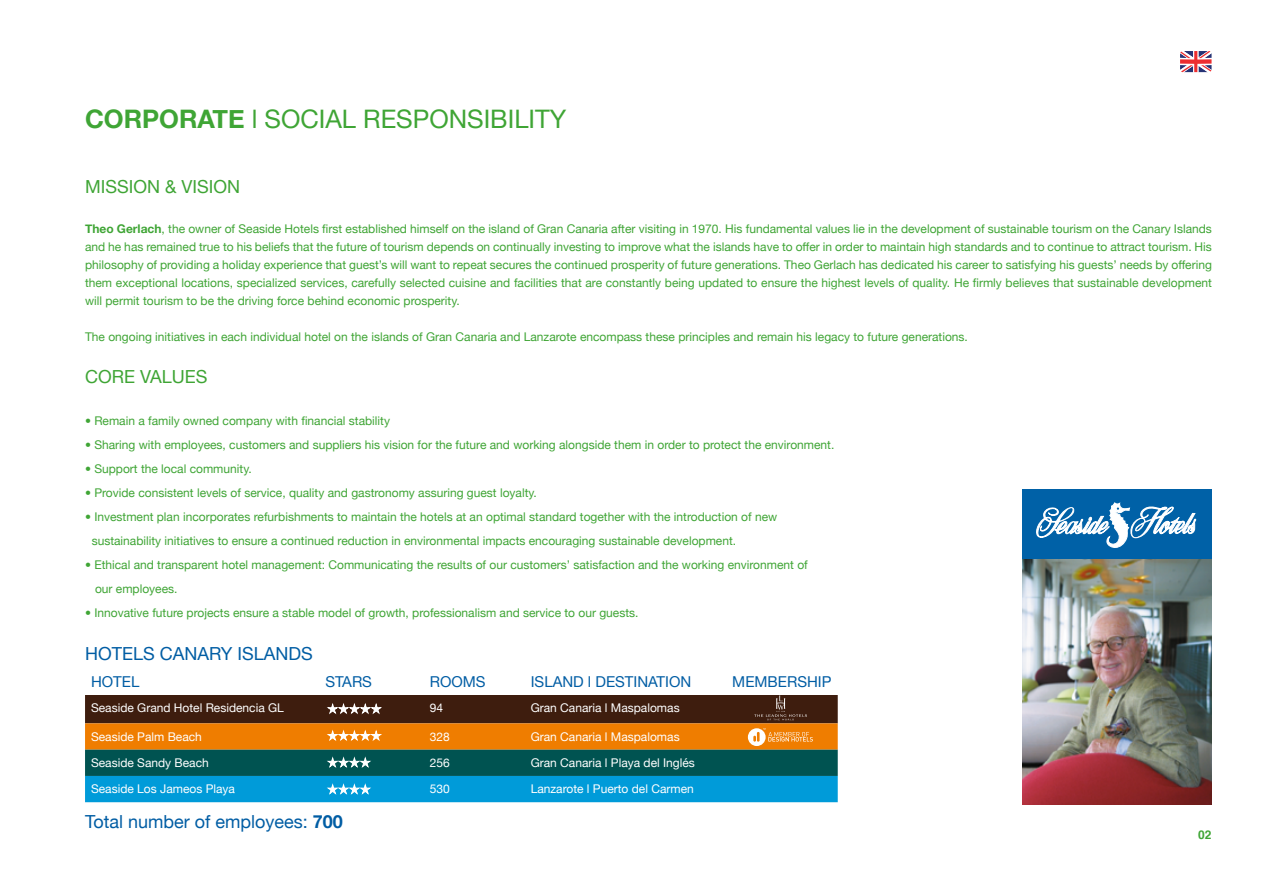
<style>
.page{position:relative;width:1263px;height:893px;background:#fff}
.page>*{position:absolute;margin:0;border:0;box-sizing:border-box;transform-origin:0 0}
.t1{font:25.5px "Helvetica Neue";color:#3fa535}
.t2{font:18px "Helvetica Neue";color:#005da4}
.t3{font:18px "Helvetica Neue";color:#3fa535}
.t4{font:15px "Helvetica Neue";color:#005da4}
.t5{font:12px/24px "Helvetica Neue";color:#3fa535;text-align:justify}
.t6{font:12px "Helvetica Neue";color:#fff}
.t7{font:700 12px "Helvetica";color:#3fa535}
.s1{font-weight:700}
</style>
<div class="page">
<svg style="left:85px;top:695px;width:753px;height:107px;background:#4d6350"></svg>
<svg style="left:1180px;top:51px;width:31px;height:21px"></svg>
<img style="left:1022px;top:558px;width:190px;height:246px">
<div style="left:1022px;top:489px;width:190px;height:69px;background:#0061a7"></div>
<svg style="left:1036px;top:502px;width:160px;height:46px"></svg>
<h1 class="t1" style="left:85px;top:101px;width:483px"><span class="s1">CORPORATE</span> l SOCIAL RESPONSIBILITY</h1>
<h2 class="t3" style="left:85px;top:174px;width:157px">MISSION &amp; VISION</h2>
<p class="t5" style="left:85px;top:220px;width:1128px;line-height:18px"><span class="s1">Theo Gerlach</span>, the owner of Seaside Hotels first established himself on the island of Gran Canaria after visiting in 1970. His fundamental values lie in the development of sustainable tourism on the Canary Islands and he has remained true to his beliefs that the future of tourism depends on continually investing to improve what the islands have to offer in order to maintain high standards and to continue to attract tourism. His philosophy of providing a holiday experience that guest’s will want to repeat secures the continued prosperity of future generations. Theo Gerlach has dedicated his career to satisfying his guests’ needs by offering them exceptional locations, specialized services, carefully selected cuisine and facilities that are constantly being updated to ensure the highest levels of quality. He firmly believes that sustainable development will permit tourism to be the driving force behind economic prosperity.</p>
<p class="t5" style="left:85px;top:325px;width:884px">The ongoing initiatives in each individual hotel on the islands of Gran Canaria and Lanzarote encompass these principles and remain his legacy to future generations.</p>
<h2 class="t3" style="left:85px;top:364px;width:124px">CORE VALUES</h2>
<p class="t5" style="left:92px;top:410px;width:744px;text-align:left">Remain a family owned company with financial stability<br>Sharing with employees, customers and suppliers his vision for the future and working alongside them in order to protect the environment.<br>Support the local community.<br>Provide consistent levels of service, quality and gastronomy assuring guest loyalty.<br>Investment plan incorporates refurbishments to maintain the hotels at an optimal standard together with the introduction of new sustainability initiatives to ensure a continued reduction in environmental impacts encouraging sustainable development.<br>Ethical and transparent hotel management: Communicating the results of our customers’ satisfaction and the working environment of<br>our employees.<br>Innovative future projects ensure a stable model of growth, professionalism and service to our guests.</p>
<h2 class="t2" style="left:85px;top:641px;width:229px">HOTELS CANARY ISLANDS</h2>
<p class="t4" style="left:91px;top:670px;width:50px">HOTEL</p>
<p class="t4" style="left:325px;top:670px;width:48px">STARS</p>
<p class="t4" style="left:430px;top:670px;width:57px">ROOMS</p>
<p class="t4" style="left:531px;top:670px;width:162px">ISLAND l DESTINATION</p>
<p class="t4" style="left:732px;top:670px;width:101px">MEMBERSHIP</p>
<p class="t6" style="left:91px;top:699px;width:194px">Seaside Grand Hotel Residencia GL</p>
<p class="t6" style="left:430px;top:699px;width:15px">94</p>
<p class="t6" style="left:531px;top:699px;width:150px">Gran Canaria l Maspalomas</p>
<p class="t6" style="left:91px;top:728px;width:112px">Seaside Palm Beach</p>
<p class="t6" style="left:430px;top:728px;width:22px">328</p>
<p class="t6" style="left:531px;top:728px;width:150px">Gran Canaria l Maspalomas</p>
<p class="t6" style="left:91px;top:754px;width:119px">Seaside Sandy Beach</p>
<p class="t6" style="left:430px;top:754px;width:22px">256</p>
<p class="t6" style="left:531px;top:754px;width:166px">Gran Canaria l Playa del Inglés</p>
<p class="t6" style="left:91px;top:780px;width:146px">Seaside Los Jameos Playa</p>
<p class="t6" style="left:430px;top:780px;width:22px">530</p>
<p class="t6" style="left:531px;top:780px;width:165px">Lanzarote l Puerto del Carmen</p>
<h2 class="t2" style="left:85px;top:808px;width:259px">Total number of employees: <span class="s1">700</span></h2>
<p class="t7" style="left:1198px;top:825px;width:15px">02</p>
</div>
